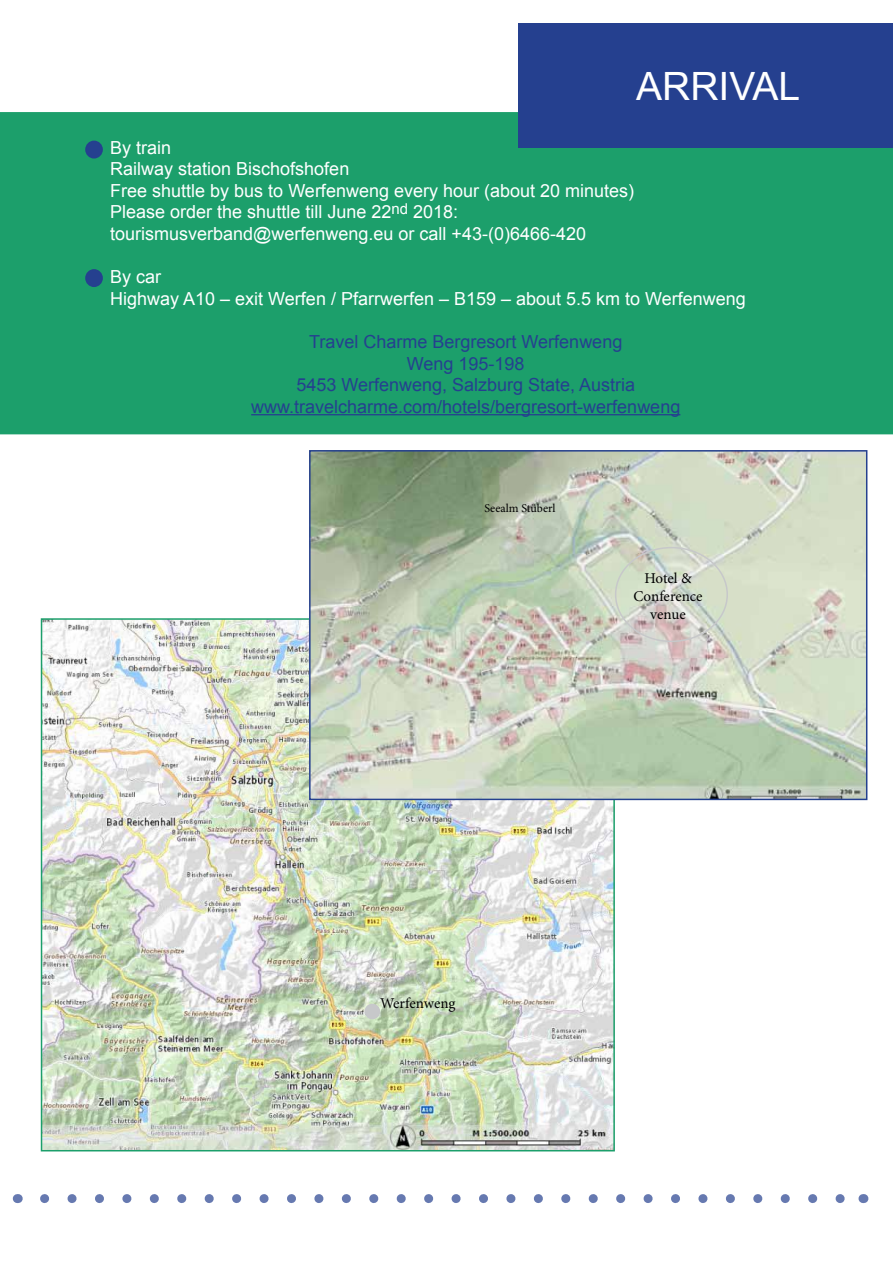
<style>
.page{position:relative;width:893px;height:1263px;background:#fff}
.page>*{position:absolute;margin:0;border:0;box-sizing:border-box;transform-origin:0 0}
.t1{font:39px "Arial";color:#fff}
.t2{font:18px/21.6px "Arial";color:#fff}
.t3{font:18px/21.6px "Arial";color:#25408f;text-align:center}
.t4{font:15px/18px "Minion Pro";letter-spacing:-.005em;color:#000;text-align:center}
.t5{font:12px "Minion Pro";color:#000}
</style>
<div class="page">
<div style="left:0;top:111px;width:893px;height:324px;background:#1c9f6b"></div>
<hr style="left:251px;top:414px;width:429px;height:1px;background:#25408f">
<div style="left:86px;top:141px;width:16px;height:17px;background:#25408f;border-radius:50%"></div>
<div style="left:85px;top:141px;width:18px;height:18px;border:2px solid #25408f;border-radius:50%"></div>
<div style="left:86px;top:270px;width:16px;height:16px;background:#25408f;border-radius:50%"></div>
<div style="left:85px;top:269px;width:18px;height:18px;border:2px solid #25408f;border-radius:50%"></div>
<div style="left:519px;top:23px;width:374px;height:125px;background:#25408f"></div>
<img style="left:44px;top:621px;width:568px;height:527px">
<img style="left:312px;top:453px;width:552px;height:344px">
<div style="left:309px;top:450px;width:558px;height:350px;border:2px solid #25408f"></div>
<svg style="left:45px;top:1194px;width:800px;height:9px"></svg>
<div style="left:615px;top:547px;width:113px;height:95px;border:2px solid #c7c8ca;border-radius:50%"></div>
<div style="left:365px;top:1004px;width:14px;height:14px;background:#c7c8ca;border-radius:50%"></div>
<div style="left:364px;top:1004px;width:16px;height:15px;border:2px solid #c7c8ca;border-radius:50%"></div>
<h1 class="t1" style="left:636px;top:60px;width:165px">ARRIVAL</h1>
<p class="t2" style="left:110px;top:137px;width:525px">By train<br>Railway station Bischofshofen<br>Free shuttle by bus to Werfenweng every hour (about 20 minutes)<br>Please order the shuttle till June 22<sup>nd</sup> 2018: tourismusverband@werfenweng.eu or call +43-(0)6466-420</p>
<p class="t2" style="left:110px;top:266px;width:637px">By car<br>Highway A10 – exit Werfen / Pfarrwerfen – B159 – about 5.5 km to Werfenweng</p>
<p class="t3" style="left:251px;top:331px;width:431px">Travel Charme Bergresort Werfenweng<br>Weng 195-198<br>5453 Werfenweng, Salzburg State, Austria www.travelcharme.com/hotels/bergresort-werfenweng</p>
<p class="t5" style="left:484px;top:500px;width:73px">Seealm Stüberl</p>
<p class="t4" style="left:633px;top:570px;width:71px">Hotel &amp;<br>Conference venue</p>
<p class="t4" style="left:380px;top:994px;width:77px">Werfenweng</p>
</div>
